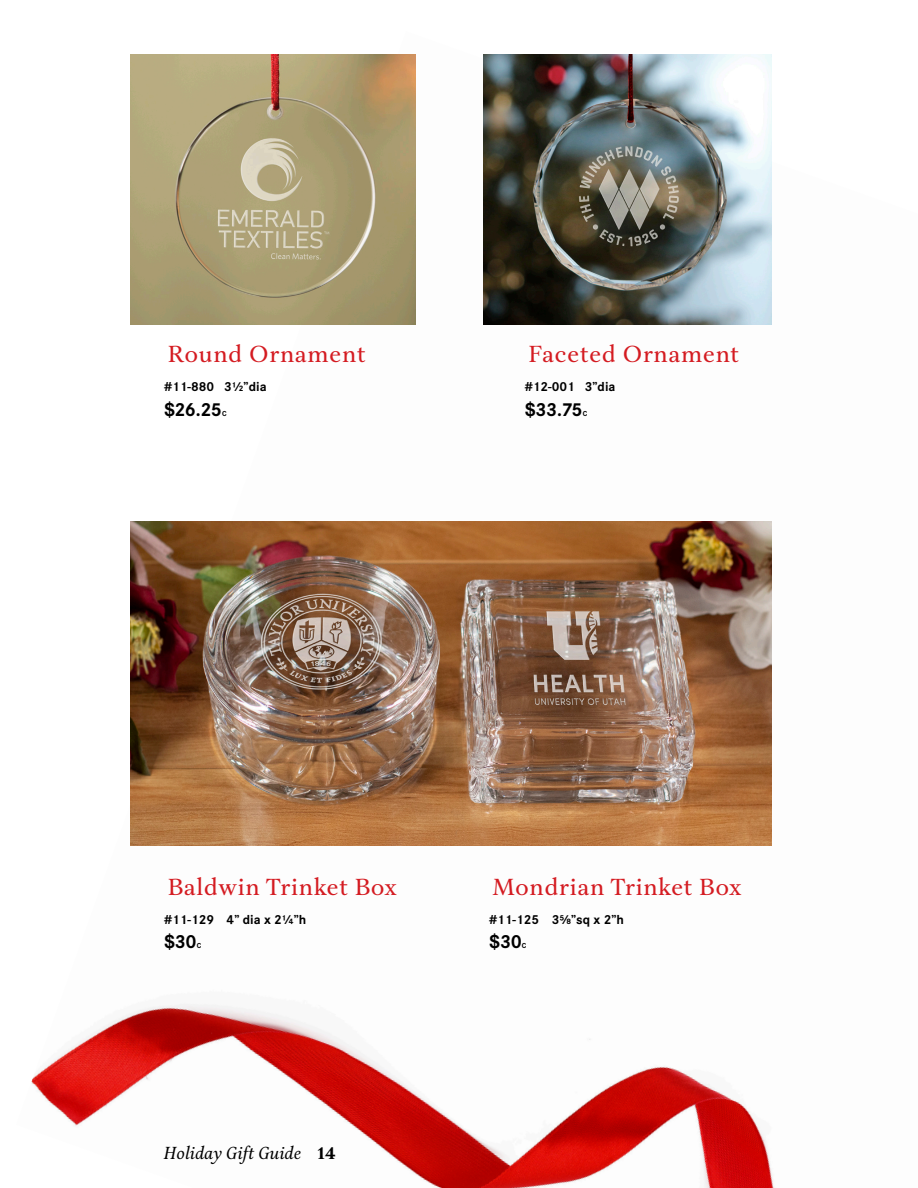
<style>
.page{position:relative;width:918px;height:1188px;background:#fff}
.page>*{position:absolute;margin:0;border:0;box-sizing:border-box;transform-origin:0 0}
.t1{font:24px "Aria Text G2";letter-spacing:.025em;color:#d41b21}
.t2{font:700 19.5px "Corporate S Pro";letter-spacing:-.03em;color:#000}
.t3{font:italic 18px "Aria Text G2";color:#000}
.t4{font:700 13.5px "Corporate S Pro";color:#000}
.t5{font:700 7.5px "Corporate S Pro";color:#000}
.s1{font-weight:700;font-style:normal}
</style>
<div class="page">
<img style="left:31px;top:54px;width:498px;height:1134px">
<img style="left:529px;top:324px;width:245px;height:864px">
<img style="left:131px;top:522px;width:641px;height:324px">
<img style="left:131px;top:54px;width:284px;height:270px">
<img style="left:484px;top:54px;width:288px;height:270px">
<p class="t1" style="left:168px;top:340px;width:199px">Round Ornament</p>
<p class="t4" style="left:164px;top:376px;width:104px">#11-880 3½”dia</p>
<p class="t2" style="left:164px;top:394px;width:59px">$26.25</p>
<p class="t5" style="left:222px;top:408px;width:6px">C</p>
<p class="t1" style="left:528px;top:340px;width:212px">Faceted Ornament</p>
<p class="t4" style="left:525px;top:376px;width:92px">#12-001 3”dia</p>
<p class="t2" style="left:525px;top:394px;width:60px">$33.75</p>
<p class="t5" style="left:583px;top:408px;width:6px">C</p>
<p class="t1" style="left:168px;top:872px;width:231px">Baldwin Trinket Box</p>
<p class="t4" style="left:164px;top:909px;width:144px">#11-129 4” dia x 2¼”h</p>
<p class="t2" style="left:164px;top:927px;width:34px">$30</p>
<p class="t5" style="left:197px;top:940px;width:6px">C</p>
<p class="t3" style="left:164px;top:1143px;width:174px">Holiday Gift Guide <span class="s1">14</span></p>
<p class="t1" style="left:493px;top:872px;width:250px">Mondrian Trinket Box</p>
<p class="t4" style="left:489px;top:909px;width:137px">#11-125 3⅝”sq x 2”h</p>
<p class="t2" style="left:489px;top:927px;width:34px">$30</p>
<p class="t5" style="left:522px;top:940px;width:6px">C</p>
</div>
